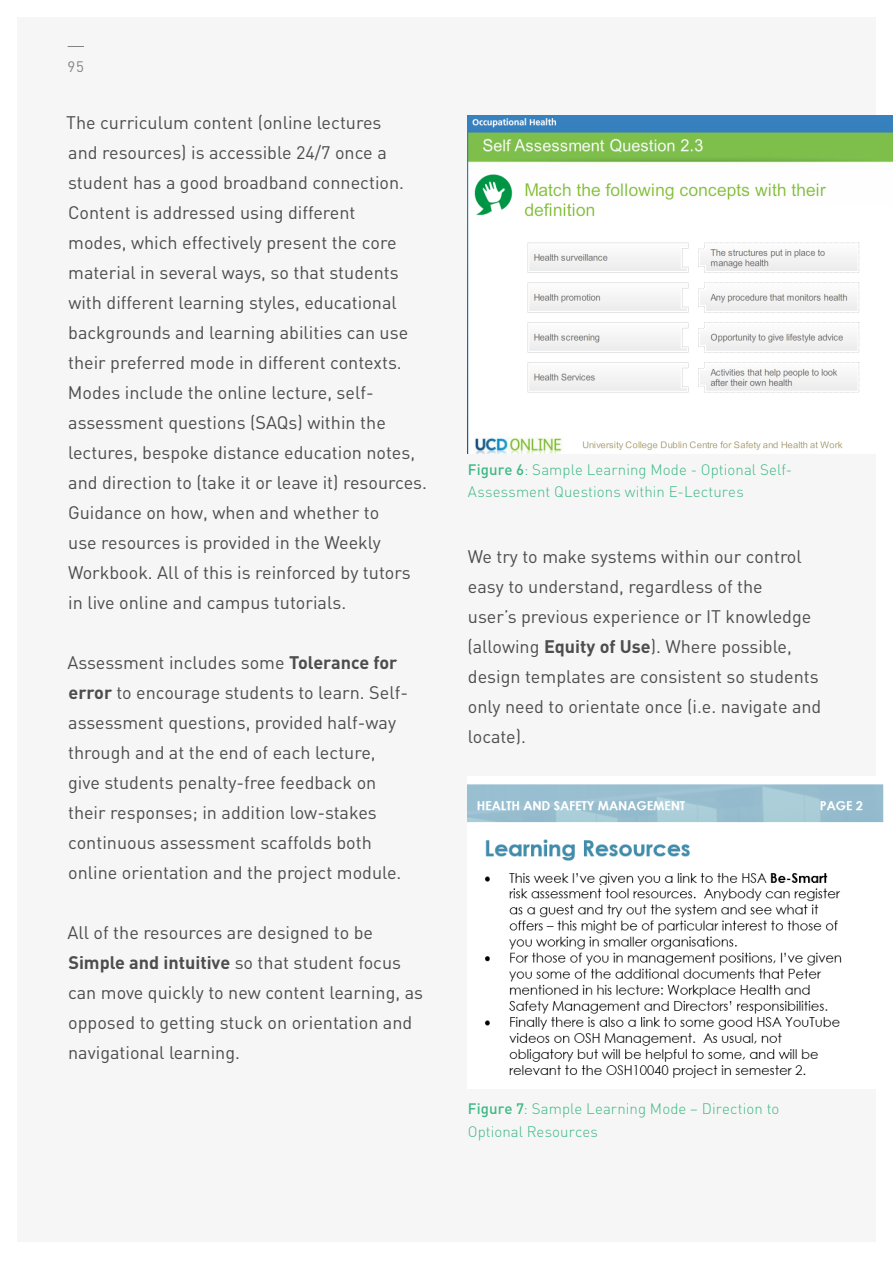
<style>
.page{position:relative;width:893px;height:1263px;background:#fff}
.page>*{position:absolute;margin:0;border:0;box-sizing:border-box;transform-origin:0 0}
.t1{font:18px/30px "DIN Pro";color:#4e4c4d}
.t2{font:300 15px/22.5px "DIN Pro";letter-spacing:.005em;color:#3db986}
.t3{font:15px "DIN Pro";color:#848383}
.s1{font-weight:700}
.s2{font-weight:500}
</style>
<div class="page">
<div style="left:17px;top:17px;width:859px;height:1225px;background:#f6f6f6"></div>
<svg style="left:68px;top:46px;width:16px;height:1px"></svg>
<img style="left:468px;top:115px;width:425px;height:339px">
<img style="left:468px;top:784px;width:416px;height:294px">
<p class="t3" style="left:68px;top:56px;width:18px">95</p>
<p class="t1" style="left:66px;top:106px;width:362px">The curriculum content (online lectures<br>and resources) is accessible 24/7 once a student has a good broadband connection.<br>Content is addressed using different<br>modes, which effectively present the core material in several ways, so that students with different learning styles, educational backgrounds and learning abilities can use their preferred mode in different contexts.<br>Modes include the online lecture, self&shy;assessment questions (SAQs) within the lectures, bespoke distance education notes, and direction to (take it or leave it) resources.<br>Guidance on how, when and whether to<br>use resources is provided in the Weekly Workbook. All of this is reinforced by tutors in live online and campus tutorials.</p>
<p class="t1" style="left:67px;top:646px;width:342px">Assessment includes some <span class="s1">Tolerance for error</span> to encourage students to learn. Self&shy;assessment questions, provided half-way through and at the end of each lecture, give students penalty-free feedback on their responses; in addition low-stakes</p>
<p class="t1" style="left:68px;top:826px;width:335px">continuous assessment scaffolds both online orientation and the project module.</p>
<p class="t1" style="left:67px;top:916px;width:357px">All of the resources are designed to be <span class="s1">Simple and intuitive</span> so that student focus can move quickly to new content learning, as opposed to getting stuck on orientation and navigational learning.</p>
<p class="t2" style="left:468px;top:458px;width:326px"><span class="s2">Figure 6</span>: Sample Learning Mode - Optional Self-<br>Assessment Questions within E-Lectures</p>
<p class="t1" style="left:467px;top:540px;width:356px">We try to make systems within our control easy to understand, regardless of the<br>user’s previous experience or IT knowledge (allowing <span class="s1">Equity of Use</span>). Where possible, design templates are consistent so students only need to orientate once (i.e. navigate and locate).</p>
<p class="t2" style="left:468px;top:1097px;width:313px"><span class="s2">Figure 7</span>: Sample Learning Mode – Direction to<br>Optional Resources</p>
</div>
